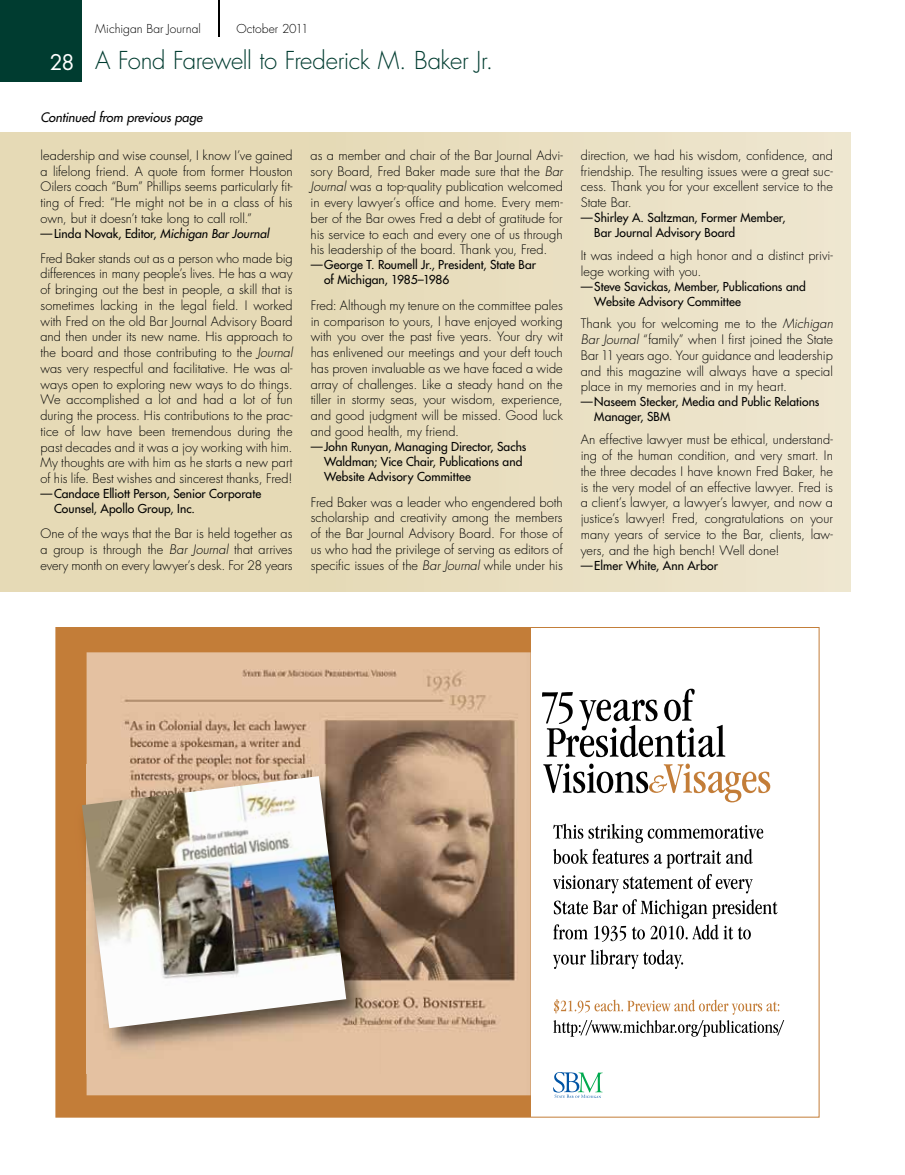
<style>
.page{position:relative;width:905px;height:1175px;background:#fff}
.page>*{position:absolute;margin:0;border:0;box-sizing:border-box;transform-origin:0 0}
.t1{font:300 24px "Futura";letter-spacing:-.02em;color:#003c30}
.t2{font:300 12.75px/15.8px "Futura";color:#000;text-align:justify}
.t3{font:italic 12.75px "Futura";color:#000}
.t4{font:12px/15px "Futura";letter-spacing:.005em;color:#000}
.t5{font:300 12px "Futura";letter-spacing:.005em;color:#000}
.s1{font-weight:400;font-size:21px;color:#fff}
.s2{font-style:italic}
</style>
<div class="page">
<hr style="left:218px;top:0;width:2px;height:37px;background:#000">
<div style="left:0;top:0;width:82px;height:82px;background:#003c30"></div>
<div style="left:0;top:132px;width:850px;height:459px;background:linear-gradient(to right,#e4d7b0,#ede5cd)"></div>
<div style="left:56px;top:628px;width:474px;height:488px;background:#c37d38"></div>
<svg style="left:553px;top:823px;width:210px;height:45px"></svg>
<svg style="left:553px;top:874px;width:199px;height:19px"></svg>
<svg style="left:554px;top:899px;width:223px;height:19px"></svg>
<svg style="left:553px;top:924px;width:35px;height:15px"></svg>
<svg style="left:594px;top:925px;width:32px;height:17px"></svg>
<svg style="left:632px;top:924px;width:118px;height:15px"></svg>
<svg style="left:553px;top:949px;width:130px;height:20px"></svg>
<svg style="left:554px;top:999px;width:225px;height:15px"></svg>
<svg style="left:553px;top:1020px;width:231px;height:16px"></svg>
<svg style="left:542px;top:688px;width:183px;height:69px"></svg>
<svg style="left:543px;top:763px;width:227px;height:39px"></svg>
<svg style="left:553px;top:1072px;width:49px;height:26px"></svg>
<img style="left:87px;top:652px;width:443px;height:443px">
<img style="left:86px;top:764px;width:294px;height:309px">
<img style="left:82px;top:776px;width:264px;height:252px">
<p class="t5" style="left:95px;top:21px;width:107px">Michigan Bar Journal</p>
<p class="t5" style="left:236px;top:21px;width:74px">October 2011</p>
<h1 class="t1" style="left:50px;top:45px;width:445px"><span class="s1">28</span> A Fond Farewell to Frederick M. Baker Jr.</h1>
<p class="t3" style="left:40px;top:109px;width:163px">Continued from previous page</p>
<p class="t2" style="left:40px;top:147px;width:254px">leadership and wise counsel, I know I’ve gained a lifelong friend. A quote from former Houston Oilers coach “Bum” Phillips seems par ticularly fit&shy;ting of Fred: “He might not be in a class of his own, but it doesn’t take long to call roll.”</p>
<p class="t4" style="left:40px;top:226px;width:230px">— Linda Novak, Editor, <span class="s2">Michigan Bar Journal</span></p>
<p class="t2" style="left:40px;top:250px;width:254px">Fred Baker stands out as a person who made big differences in many people’s lives. He has a way of bringing out the best in people, a skill that is sometimes lacking in the legal field. I worked with Fred on the old Bar Journal Advisory Board and then under its new name. His approach to the board and those contributing to the <span class="s2">Journal </span>was very respectful and facilitative. He was al&shy;ways open to exploring new ways to do things.<br>We accomplished a lot and had a lot of fun during the process. His contributions to the prac&shy;tice of law have been tremendous during the past decades and it was a joy working with him.<br>My thoughts are with him as he starts a new part of his life. Best wishes and sincerest thanks, Fred!</p>
<p class="t4" style="left:54px;top:486px;width:209px;text-indent:-14px">— Candace Elliott Person, Senior Corporate<br>Counsel, Apollo Group, Inc.</p>
<p class="t2" style="left:40px;top:525px;width:253px">One of the ways that the Bar is held together as a group is through the <span class="s2">Bar Journal</span> that arrives every month on every lawyer’s desk. For 28 years</p>
<p class="t2" style="left:310px;top:147px;width:254px">as a member and chair of the Bar Journal Advi&shy;sory Board, Fred Baker made sure that the <span class="s2">Bar Journal</span> was a top-quality publication welcomed in every lawyer’s office and home. Every mem&shy;ber of the Bar owes Fred a debt of gratitude for his service to each and every one of us through his leadership of the board. Thank you, Fred.</p>
<p class="t4" style="left:324px;top:257px;width:213px;text-indent:-14px">— George T. Roumell Jr., President, State Bar of Michigan, 1985–1986</p>
<p class="t2" style="left:310px;top:297px;width:254px">Fred: Although my tenure on the committee pales in comparison to yours, I have enjoyed working with you over the past five years. Your dry wit has enlivened our meetings and your deft touch has proven invaluable as we have faced a wide array of challenges. Like a steady hand on the tiller in stormy seas, your wisdom, experience, and good judgment will be missed. Good luck and good health, my friend.</p>
<p class="t4" style="left:324px;top:439px;width:204px;text-indent:-14px">— John Runyan, Managing Director, Sachs<br>Waldman; Vice Chair, Publications and<br>Website Advisory Committee</p>
<p class="t2" style="left:310px;top:494px;width:253px">Fred Baker was a leader who engendered both scholarship and creativity among the members of the Bar Journal Advisory Board. For those of us who had the privilege of serving as editors of specific issues of the <span class="s2">Bar Journal</span> while under his</p>
<p class="t2" style="left:580px;top:147px;width:253px">direction, we had his wisdom, confidence, and friendship. The resulting issues were a great suc&shy;cess. Thank you for your excellent service to the State Bar.</p>
<p class="t4" style="left:594px;top:210px;width:193px;text-indent:-14px">— Shirley A. Saltzman, Former Member,<br>Bar Journal Advisory Board</p>
<p class="t2" style="left:580px;top:247px;width:253px">It was indeed a high honor and a distinct privi&shy;lege working with you.</p>
<p class="t4" style="left:594px;top:279px;width:213px;text-indent:-14px">— Steve Savickas, Member, Publications and<br>Website Advisory Committee</p>
<p class="t2" style="left:580px;top:316px;width:253px">Thank you for welcoming me to the <span class="s2">Michigan Bar Journal</span> “family” when I first joined the State Bar 11 years ago. Your guidance and leadership and this magazine will always have a special place in my memories and in my heart.</p>
<p class="t4" style="left:594px;top:394px;width:227px;text-indent:-14px">— Naseem Stecker, Media and Public Relations<br>Manager, SBM</p>
<p class="t2" style="left:580px;top:432px;width:253px">An effective lawyer must be ethical, understand&shy;ing of the human condition, and very smart. In the three decades I have known Fred Baker, he is the very model of an effective lawyer. Fred is a client’s lawyer, a lawyer’s lawyer, and now a justice’s lawyer! Fred, congratulations on your many years of service to the Bar, clients, law&shy;yers, and the high bench! Well done!</p>
<p class="t4" style="left:580px;top:557px;width:139px">— Elmer White, Ann Arbor</p>
</div>
